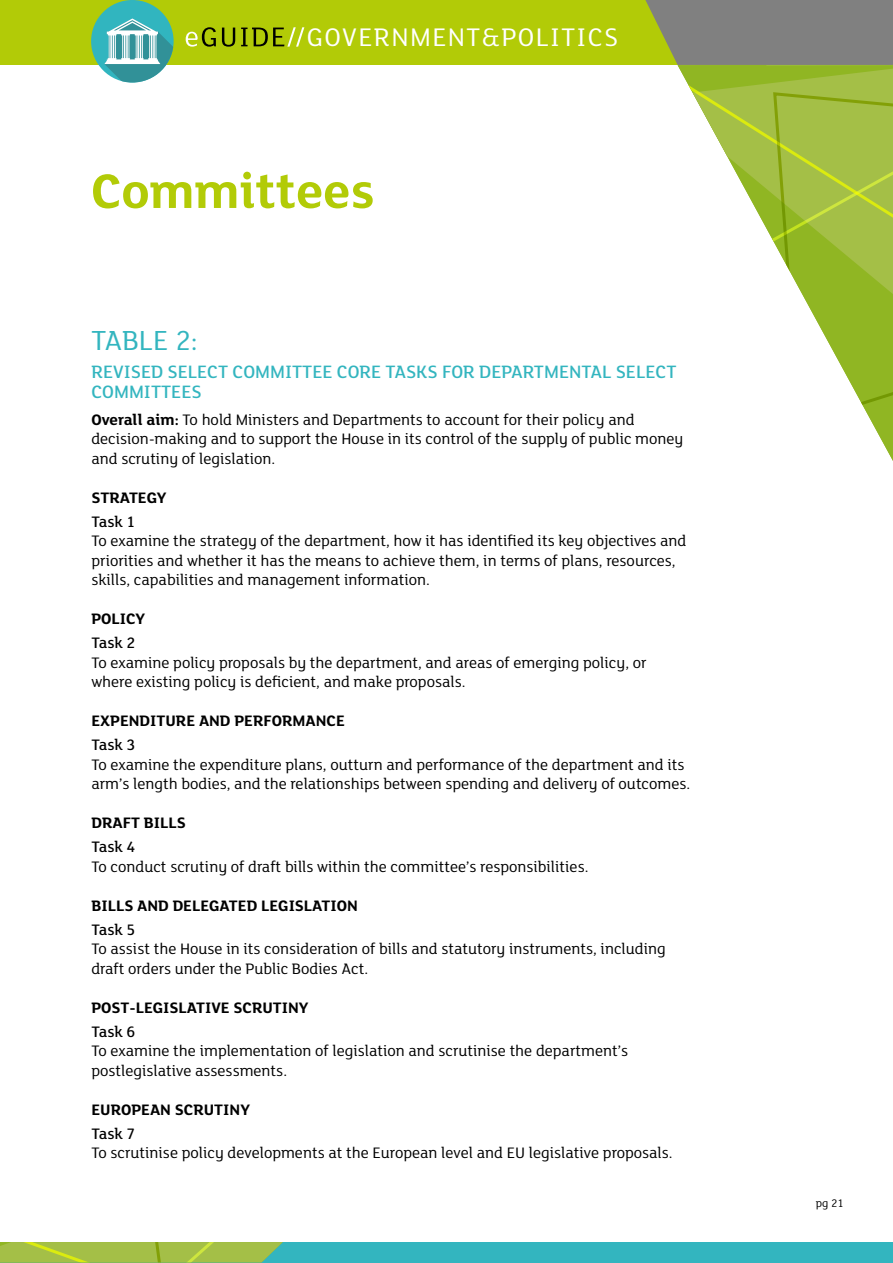
<style>
.page{position:relative;width:893px;height:1263px;background:#fff}
.page>*{position:absolute;margin:0;border:0;box-sizing:border-box;transform-origin:0 0}
.t1{font:700 52.5px "FS Lola";color:#b2cb07}
.t2{font:30px "FS Lola";color:#33b5bf}
.t3{font:27.75px "FS Lola";letter-spacing:.05em;color:#fff}
.t4{font:500 19.5px/19.5px "FS Lola";color:#33b5bf}
.t5{font:16.5px/19.5px "FS Lola";color:#000}
.t6{font:700 16.5px "FS Lola";color:#000}
.t7{font:500 16.5px "FS Lola";color:#000}
.t8{font:12px "FS Lola";color:#000}
.s1{font-weight:700}
</style>
<div class="page">
<div style="left:0;top:0;width:893px;height:65px;background:#b2cb07"></div>
<svg style="left:645px;top:0;width:248px;height:65px;background:#838577"></svg>
<svg style="left:186px;top:27px;width:30px;height:20px"></svg>
<svg style="left:222px;top:28px;width:13px;height:19px"></svg>
<svg style="left:241px;top:27px;width:63px;height:20px"></svg>
<div style="left:0;top:1242px;width:893px;height:21px;background:#33b5bf"></div>
<svg style="left:678px;top:65px;width:215px;height:391px"></svg>
<svg style="left:771px;top:91px;width:122px;height:336px"></svg>
<svg style="left:0;top:1242px;width:283px;height:20px;background:#a1c048"></svg>
<div style="left:91px;top:0;width:83px;height:82px;background:#31b5bf;border-radius:50%"></div>
<svg style="left:104px;top:18px;width:70px;height:64px"></svg>
<h3 class="t3" style="left:307px;top:19px;width:313px">GOVERNMENT&amp;POLITICS</h3>
<h1 class="t1" style="left:91px;top:155px;width:285px">Committees</h1>
<h2 class="t2" style="left:91px;top:320px;width:108px">TABLE 2:</h2>
<p class="t4" style="left:91px;top:361px;width:587px">REVISED SELECT COMMITTEE CORE TASKS FOR DEPARTMENTAL SELECT<br>COMMITTEES</p>
<p class="t5" style="left:91px;top:409px;width:593px"><span class="s1">Overall aim:</span> To hold Ministers and Departments to account for their policy and decision-making and to support the House in its control of the supply of public money and scrutiny of legislation.</p>
<p class="t6" style="left:91px;top:486px;width:77px">STRATEGY</p>
<p class="t7" style="left:91px;top:510px;width:45px">Task 1</p>
<p class="t5" style="left:91px;top:530px;width:596px">To examine the strategy of the department, how it has identified its key objectives and priorities and whether it has the means to achieve them, in terms of plans, resources, skills, capabilities and management information.</p>
<p class="t6" style="left:91px;top:607px;width:55px">POLICY</p>
<p class="t7" style="left:91px;top:632px;width:45px">Task 2</p>
<p class="t5" style="left:91px;top:652px;width:557px">To examine policy proposals by the department, and areas of emerging policy, or where existing policy is deficient, and make proposals.</p>
<p class="t6" style="left:91px;top:709px;width:255px">EXPENDITURE AND PERFORMANCE</p>
<p class="t7" style="left:91px;top:734px;width:45px">Task 3</p>
<p class="t5" style="left:91px;top:754px;width:600px">To examine the expenditure plans, outturn and performance of the department and its arm’s length bodies, and the relationships between spending and delivery of outcomes.</p>
<p class="t6" style="left:91px;top:811px;width:96px">DRAFT BILLS</p>
<p class="t7" style="left:91px;top:836px;width:45px">Task 4</p>
<p class="t5" style="left:91px;top:856px;width:499px">To conduct scrutiny of draft bills within the committee’s responsibilities.</p>
<p class="t6" style="left:91px;top:894px;width:268px">BILLS AND DELEGATED LEGISLATION</p>
<p class="t7" style="left:91px;top:919px;width:45px">Task 5</p>
<p class="t5" style="left:91px;top:938px;width:576px">To assist the House in its consideration of bills and statutory instruments, including draft orders under the Public Bodies Act.</p>
<p class="t6" style="left:91px;top:996px;width:219px">POST-LEGISLATIVE SCRUTINY</p>
<p class="t7" style="left:91px;top:1021px;width:45px">Task 6</p>
<p class="t5" style="left:91px;top:1040px;width:538px">To examine the implementation of legislation and scrutinise the department’s postlegislative assessments.</p>
<p class="t6" style="left:91px;top:1098px;width:160px">EUROPEAN SCRUTINY</p>
<p class="t7" style="left:91px;top:1123px;width:45px">Task 7</p>
<p class="t5" style="left:91px;top:1142px;width:583px">To scrutinise policy developments at the European level and EU legislative proposals.</p>
<p class="t8" style="left:816px;top:1195px;width:29px">pg 21</p>
</div>
